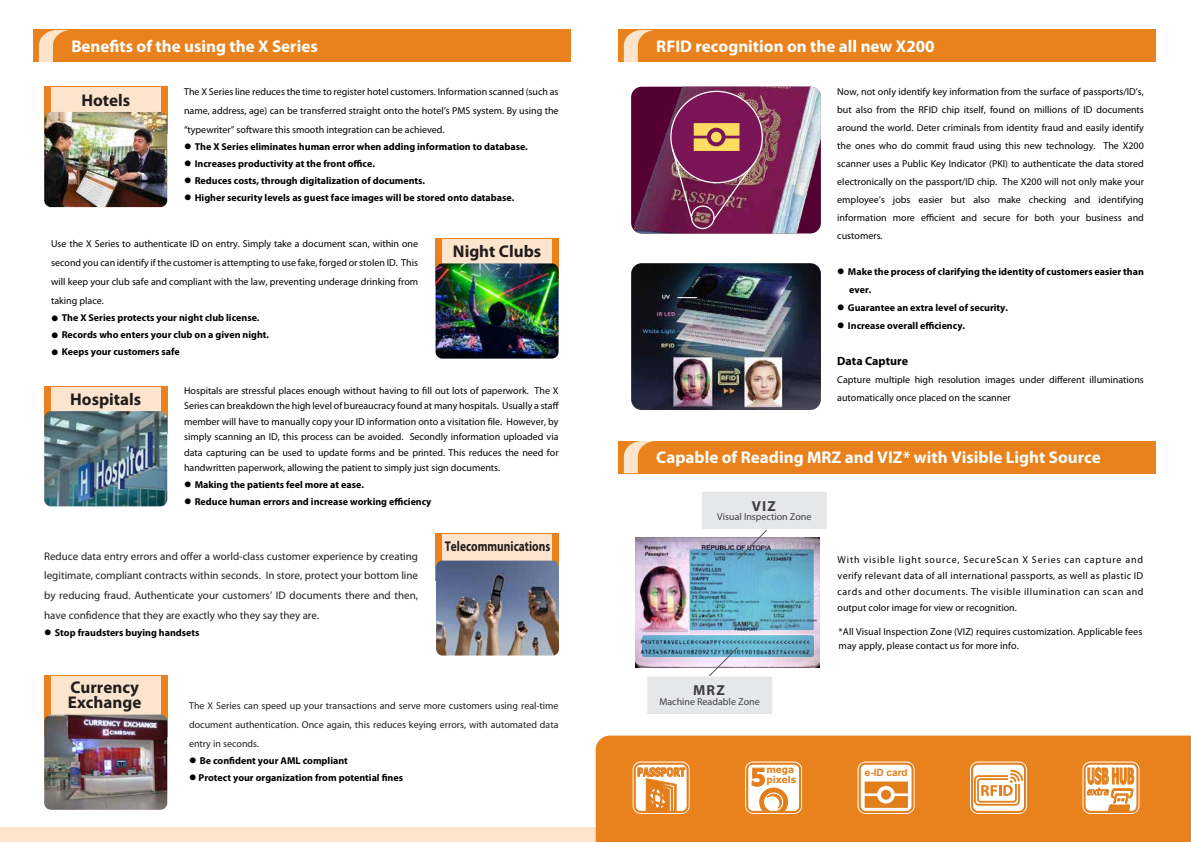
<style>
.page{position:relative;width:1191px;height:842px;background:#fff}
.page>*{position:absolute;margin:0;border:0;box-sizing:border-box;transform-origin:0 0}
.t1{font:700 24.1px "Verdana";color:#e37f1b;scale:.9 1}
.t2{font:700 21.9px "Verdana";color:#e37f1b;scale:.43 1}
.t3{font:700 17px "Myriad Pro";color:#fff}
.t4{font:700 17px/15px "Myriad Pro";color:#221e1f}
.t5{font:700 14.5px "Myriad Pro";letter-spacing:.08em;color:#404042}
.t6{font:700 14.2px "Myriad Pro";color:#221e1f;scale:.8 1}
.t7{font:700 12px "Myriad Pro";color:#000101}
.t8{font:700 11.5px "Verdana";color:#e37f1b;scale:.7 1}
.t9{font:11px/19px "Myriad Pro";color:#221e1f}
.t10{font:10px/18px "Myriad Pro";color:#000101;text-align:justify}
.t11{font:700 10px/18.2px "Myriad Pro";color:#000101}
.t12{font:10px/19px "Myriad Pro";color:#221e1f;text-align:justify}
.t13{font:10px "Myriad Pro";color:#404042}
.t14{font:700 10px "Arial";color:#e37f1b}
.t15{font:700 9.5px/10.2px "Verdana";color:#e37f1b;scale:.95 1}
</style>
<div class="page">
<div style="left:0;top:828px;width:641px;height:14px;background:#fde4cd"></div>
<div style="left:596px;top:735px;width:595px;height:107px;background:#e9821c"></div>
<div style="left:33px;top:30px;width:537px;height:32px;background:#e9821c"></div>
<svg style="left:39px;top:30px;width:30px;height:32px"></svg>
<div style="left:618px;top:30px;width:537px;height:32px;background:#e9821c"></div>
<svg style="left:624px;top:30px;width:30px;height:32px"></svg>
<div style="left:618px;top:441px;width:537px;height:32px;background:#e9821c"></div>
<svg style="left:624px;top:441px;width:30px;height:32px"></svg>
<img style="left:631px;top:264px;width:190px;height:145px">
<img style="left:637px;top:263px;width:179px;height:147px">
<svg style="left:677px;top:297px;width:20px;height:1px"></svg>
<div style="left:648px;top:677px;width:123px;height:36px;background:#e6e7e8"></div>
<div style="left:647px;top:677px;width:125px;height:37px;border:1px solid #e6e7e8"></div>
<div style="left:702px;top:492px;width:124px;height:36px;background:#e6e7e8"></div>
<div style="left:702px;top:492px;width:124px;height:37px;border:1px solid #e6e7e8"></div>
<svg style="left:631px;top:760px;width:60px;height:55px"></svg>
<svg style="left:743px;top:760px;width:60px;height:55px"></svg>
<svg style="left:1081px;top:760px;width:60px;height:55px"></svg>
<img style="left:631px;top:87px;width:190px;height:146px">
<div style="left:691px;top:205px;width:23px;height:24px;border:1px solid #fff;border-radius:50%"></div>
<div style="left:671px;top:91px;width:91px;height:92px;background:#7b1557;border-radius:50%"></div>
<img style="left:671px;top:123px;width:81px;height:98px">
<div style="left:44px;top:87px;width:123px;height:47px;background:#e9821c"></div>
<div style="left:51px;top:88px;width:109px;height:46px;background:#fde4cd"></div>
<div style="left:435px;top:238px;width:123px;height:48px;background:#e9821c"></div>
<div style="left:442px;top:239px;width:110px;height:47px;background:#fde4cd"></div>
<div style="left:44px;top:386px;width:123px;height:47px;background:#e9821c"></div>
<div style="left:51px;top:387px;width:109px;height:46px;background:#fde4cd"></div>
<svg style="left:856px;top:760px;width:60px;height:55px"></svg>
<svg style="left:968px;top:760px;width:60px;height:55px"></svg>
<img style="left:44px;top:112px;width:123px;height:95px">
<img style="left:44px;top:411px;width:123px;height:95px">
<div style="left:435px;top:533px;width:123px;height:48px;background:#e9821c"></div>
<div style="left:442px;top:534px;width:110px;height:47px;background:#fde4cd"></div>
<img style="left:436px;top:561px;width:123px;height:94px">
<div style="left:44px;top:675px;width:123px;height:62px;background:#e9821c"></div>
<div style="left:51px;top:676px;width:109px;height:61px;background:#fde4cd"></div>
<img style="left:44px;top:715px;width:123px;height:95px">
<img style="left:435px;top:263px;width:123px;height:96px">
<img style="left:635px;top:538px;width:184px;height:129px">
<svg style="left:689px;top:549px;width:124px;height:81px;background:#62a8c3"></svg>
<svg style="left:642px;top:635px;width:172px;height:22px;background:#61a3be"></svg>
<svg style="left:737px;top:530px;width:30px;height:30px"></svg>
<svg style="left:708px;top:646px;width:31px;height:31px"></svg>
<h3 class="t3" style="left:71px;top:39px;width:248px">Benefits of the using the X Series</h3>
<h3 class="t3" style="left:656px;top:39px;width:280px">RFID recognition on the all new X200</h3>
<h3 class="t4" style="left:81px;top:94px;width:50px">Hotels</h3>
<p class="t10" style="left:184px;top:83px;width:376px;line-height:19px">The X Series line reduces the time to register hotel customers. Information scanned (such as name, address, age) can be transferred straight onto the hotel’s PMS system. By using the “typewriter” software this smooth integration can be achieved.</p>
<p class="t11" style="left:184px;top:138px;width:345px">● The X Series eliminates human error when adding information to database.</p>
<p class="t11" style="left:184px;top:155px;width:192px">● Increases productivity at the front office.</p>
<p class="t11" style="left:184px;top:172px;width:243px">● Reduces costs, through digitalization of documents.</p>
<p class="t11" style="left:184px;top:189px;width:332px">● Higher security levels as guest face images will be stored onto database.</p>
<p class="t10" style="left:51px;top:235px;width:368px;line-height:19px">Use the X Series to authenticate ID on entry. Simply take a document scan, within one second you can identify if the customer is attempting to use fake, forged or stolen ID. This will keep your club safe and compliant with the law, preventing underage drinking from taking place.</p>
<p class="t11" style="left:51px;top:310px;width:210px">● The X Series protects your night club license.</p>
<p class="t11" style="left:51px;top:327px;width:220px">● Records who enters your club on a given night.</p>
<p class="t11" style="left:51px;top:344px;width:130px">● Keeps your customers safe</p>
<h3 class="t4" style="left:453px;top:245px;width:90px">Night Clubs</h3>
<h3 class="t4" style="left:70px;top:393px;width:72px">Hospitals</h3>
<p class="t10" style="left:184px;top:383px;width:376px;line-height:15.5px">Hospitals are stressful places enough without having to fill out lots of paperwork. The X Series can breakdown the high level of bureaucracy found at many hospitals. Usually a staff member will have to manually copy your ID information onto a visitation file. However, by simply scanning an ID, this process can be avoided. Secondly information uploaded via data capturing can be used to update forms and be printed. This reduces the need for handwritten paperwork, allowing the patient to simply just sign documents.</p>
<p class="t11" style="left:184px;top:476px;width:181px">● Making the patients feel more at ease.</p>
<p class="t11" style="left:184px;top:493px;width:249px">● Reduce human errors and increase working efficiency</p>
<p class="t9" style="left:44px;top:548px;width:375px">Reduce data entry errors and offer a world-class customer experience by creating legitimate, compliant contracts within seconds. In store, protect your bottom line</p>
<p class="t9" style="left:44px;top:586px;width:375px;line-height:20px">by reducing fraud. Authenticate your customers’ ID documents there and then, have confidence that they are exactly who they say they are.</p>
<p class="t11" style="left:44px;top:624px;width:157px">● Stop fraudsters buying handsets</p>
<h3 class="t6" style="left:445px;top:541px;width:133px">Telecommunications</h3>
<h3 class="t4" style="left:68px;top:681px;width:75px">Currency<br>Exchange</h3>
<p class="t12" style="left:189px;top:697px;width:371px">The X Series can speed up your transactions and serve more customers using real-time document authentication. Once again, this reduces keying errors, with automated data entry in seconds.</p>
<p class="t11" style="left:189px;top:752px;width:160px">● Be confident your AML compliant</p>
<p class="t11" style="left:189px;top:769px;width:215px">● Protect your organization from potential fines</p>
<p class="t10" style="left:837px;top:84px;width:308px">Now, not only identify key information from the surface of passports/ID’s, but also from the RFID chip itself, found on millions of ID documents around the world. Deter criminals from identity fraud and easily identify the ones who do commit fraud using this new technology. The X200 scanner uses a Public Key Indicator (PKI) to authenticate the data stored electronically on the passport/ID chip. The X200 will not only make your employee’s jobs easier but also make checking and identifying information more efficient and secure for both your business and customers.</p>
<p class="t11" style="left:849px;top:263px;width:296px;text-indent:-12px">● Make the process of clarifying the identity of customers easier than ever.</p>
<p class="t11" style="left:837px;top:299px;width:172px">● Guarantee an extra level of security.</p>
<p class="t11" style="left:837px;top:317px;width:129px">● Increase overall efficiency.</p>
<p class="t7" style="left:837px;top:356px;width:72px">Data Capture</p>
<p class="t10" style="left:837px;top:372px;width:308px">Capture multiple high resolution images under different illuminations automatically once placed on the scanner</p>
<h3 class="t3" style="left:656px;top:450px;width:446px">Capable of Reading MRZ and VIZ* with Visible Light Source</h3>
<h3 class="t5" style="left:751px;top:500px;width:26px">VIZ</h3>
<p class="t13" style="left:717px;top:513px;width:96px">Visual Inspection Zone</p>
<h3 class="t5" style="left:693px;top:684px;width:33px">MRZ</h3>
<p class="t13" style="left:659px;top:698px;width:102px">Machine Readable Zone</p>
<p class="t10" style="left:837px;top:552px;width:307px;line-height:16px">With visible light source, SecureScan X Series can capture and verify relevant data of all international passports, as well as plastic ID cards and other documents. The visible illumination can scan and output color image for view or recognition.</p>
<p class="t10" style="left:838px;top:625px;width:305px;line-height:14px">*All Visual Inspection Zone (VIZ) requires customization. Applicable fees may apply, please contact us for more info.</p>
<p class="t8" style="left:637px;top:767px;width:70px">PASSPORT</p>
<h1 class="t1" style="left:750px;top:767px;width:19px">5</h1>
<p class="t15" style="left:766px;top:765px;width:33px">mega pixels</p>
<h2 class="t2" style="left:1087px;top:767px;width:111px">USB HUB</h2>
<p class="t14" style="left:865px;top:767px;width:44px">e-ID card</p>
</div>
